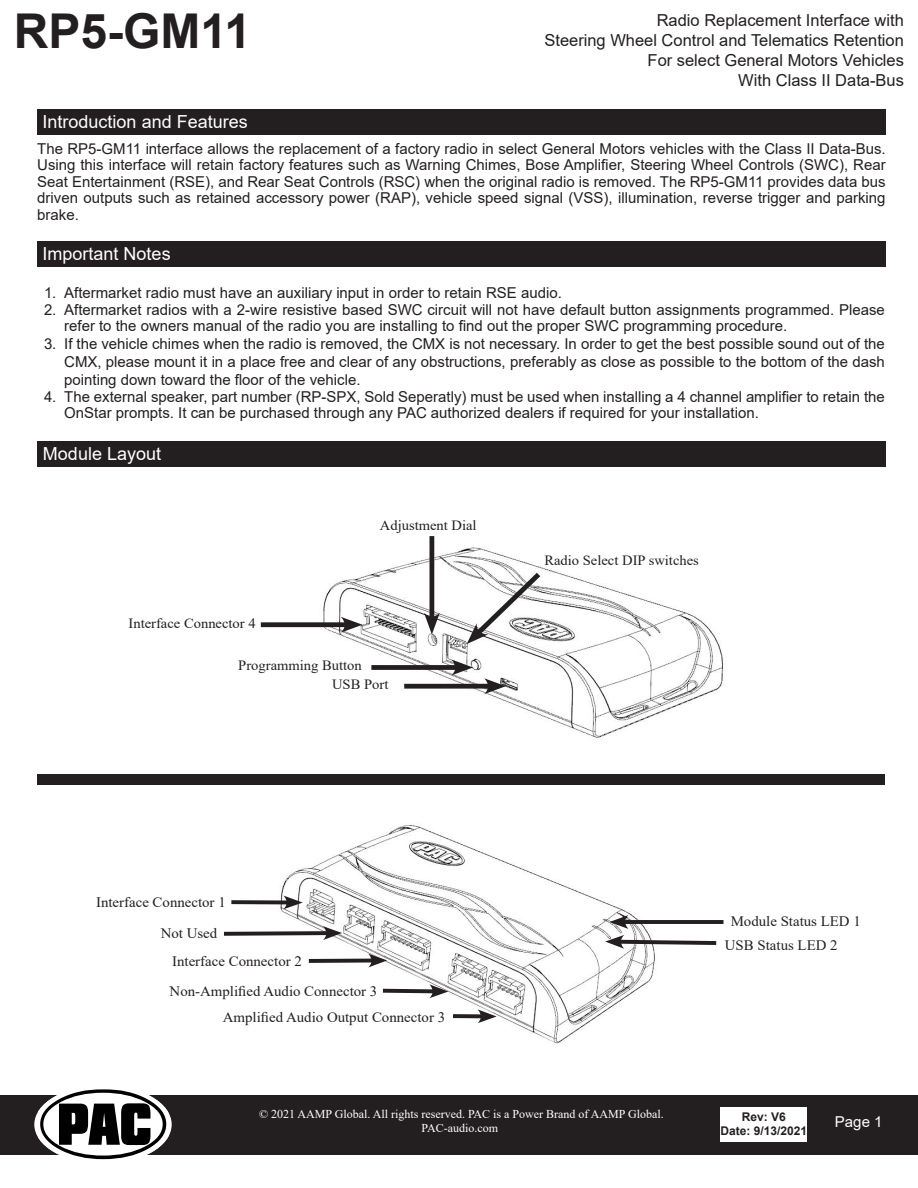
<style>
.page{position:relative;width:918px;height:1188px;background:#fff}
.page>*{position:absolute;margin:0;border:0;box-sizing:border-box;transform-origin:0 0}
.t1{font:700 48px "Arial";color:#231f20}
.t2{font:18px "Arial";color:#fff}
.t3{font:16.5px/19.8px "Arial";color:#231f20;text-align:right}
.t4{font:15px/16.5px "Arial";color:#231f20}
.t5{font:15px "Arial";color:#fff}
.t6{font:14.4px "Times New Roman";color:#231f20}
.t7{font:14.1px "Times New Roman";color:#231f20}
.t8{font:12px/14.4px "Times New Roman";color:#fff;text-align:center}
.t9{font:700 12px/14.4px "Arial";color:#231f20;text-align:center}
</style>
<div class="page">
<div style="left:0;top:1095px;width:918px;height:59px;background:#231f20"></div>
<svg style="left:38px;top:1089px;width:130px;height:71px"></svg>
<div style="left:720px;top:1107px;width:87px;height:35px;background:#fff"></div>
<div style="left:37px;top:110px;width:848px;height:25px;background:#231f20"></div>
<div style="left:37px;top:241px;width:848px;height:25px;background:#231f20"></div>
<div style="left:37px;top:774px;width:848px;height:10px;background:#231f20"></div>
<div style="left:37px;top:442px;width:849px;height:25px;background:#231f20"></div>
<img style="left:312px;top:544px;width:412px;height:194px">
<div style="left:371px;top:665px;width:89px;height:5px;background:#231f20"></div>
<svg style="left:451px;top:660px;width:22px;height:15px"></svg>
<svg style="left:461px;top:568px;width:85px;height:82px"></svg>
<div style="left:261px;top:622px;width:89px;height:5px;background:#231f20"></div>
<svg style="left:341px;top:617px;width:22px;height:16px"></svg>
<div style="left:404px;top:684px;width:89px;height:5px;background:#231f20"></div>
<svg style="left:484px;top:678px;width:22px;height:16px"></svg>
<div style="left:429px;top:536px;width:5px;height:85px;background:#231f20"></div>
<svg style="left:424px;top:613px;width:16px;height:22px"></svg>
<img style="left:281px;top:825px;width:374px;height:219px">
<svg style="left:605px;top:935px;width:112px;height:14px"></svg>
<svg style="left:224px;top:893px;width:118px;height:52px"></svg>
<svg style="left:305px;top:953px;width:83px;height:16px"></svg>
<svg style="left:379px;top:984px;width:70px;height:14px"></svg>
<svg style="left:453px;top:1014px;width:22px;height:4px"></svg>
<svg style="left:475px;top:1006px;width:22px;height:17px"></svg>
<hr style="left:621px;top:920px;width:103px;height:4px;background:#231f20">
<svg style="left:609px;top:915px;width:19px;height:14px"></svg>
<h1 class="t1" style="left:14px;top:-2px;width:239px">RP5-GM11</h1>
<p class="t3" style="left:544px;top:10px;width:361px">Radio Replacement Interface with<br>Steering Wheel Control and Telematics Retention For select General Motors Vehicles<br>With Class II Data-Bus</p>
<p class="t2" style="left:43px;top:109px;width:207px">Introduction and Features</p>
<p class="t4" style="left:37px;top:140px;width:850px;text-align:justify">The RP5-GM11 interface allows the replacement of a factory radio in select General Motors vehicles with the Class II Data-Bus.<br>Using this interface will retain factory features such as Warning Chimes, Bose Amplifier, Steering Wheel Controls (SWC), Rear Seat Entertainment (RSE), and Rear Seat Controls (RSC) when the original radio is removed. The RP5-GM11 provides data bus driven outputs such as retained accessory power (RAP), vehicle speed signal (VSS), illumination, reverse trigger and parking brake.</p>
<p class="t2" style="left:43px;top:241px;width:130px">Important Notes</p>
<p class="t4" style="left:44px;top:285px;width:519px">1. Aftermarket radio must have an auxiliary input in order to retain RSE audio.</p>
<p class="t4" style="left:64px;top:301px;width:822px;text-indent:-20px">2. Aftermarket radios with a 2-wire resistive based SWC circuit will not have default button assignments programmed. Please refer to the owners manual of the radio you are installing to find out the proper SWC programming procedure.</p>
<p class="t4" style="left:64px;top:335px;width:822px;line-height:18px;text-align:justify;text-indent:-20px">3. If the vehicle chimes when the radio is removed, the CMX is not necessary. In order to get the best possible sound out of the CMX, please mount it in a place free and clear of any obstructions, preferably as close as possible to the bottom of the dash pointing down toward the floor of the vehicle.</p>
<p class="t4" style="left:64px;top:388px;width:822px;text-indent:-20px">4. The external speaker, part number (RP-SPX, Sold Seperatly) must be used when installing a 4 channel amplifier to retain the<br>OnStar prompts. It can be purchased through any PAC authorized dealers if required for your installation.</p>
<p class="t2" style="left:43px;top:441px;width:120px">Module Layout</p>
<p class="t7" style="left:129px;top:613px;width:129px">Interface Connector 4</p>
<p class="t7" style="left:380px;top:516px;width:98px">Adjustment Dial</p>
<p class="t7" style="left:238px;top:655px;width:125px">Programming Button</p>
<p class="t7" style="left:332px;top:674px;width:58px">USB Port</p>
<p class="t7" style="left:544px;top:551px;width:156px">Radio Select DIP switches</p>
<p class="t6" style="left:96px;top:892px;width:131px">Interface Connector 1</p>
<p class="t6" style="left:161px;top:923px;width:58px">Not Used</p>
<p class="t6" style="left:172px;top:951px;width:131px">Interface Connector 2</p>
<p class="t6" style="left:170px;top:981px;width:209px">Non-Amplified Audio Connector 3</p>
<p class="t6" style="left:223px;top:1007px;width:224px">Amplified Audio Output Connector 3</p>
<p class="t6" style="left:731px;top:911px;width:132px">Module Status LED 1</p>
<p class="t6" style="left:725px;top:935px;width:114px">USB Status LED 2</p>
<p class="t8" style="left:259px;top:1106px;width:406px">© 2021 AAMP Global. All rights reserved. PAC is a Power Brand of AAMP Global.<br>PAC-audio.com</p>
<p class="t9" style="left:720px;top:1109px;width:88px">Rev: V6<br>Date: 9/13/2021</p>
<p class="t5" style="left:835px;top:1111px;width:49px">Page 1</p>
</div>
